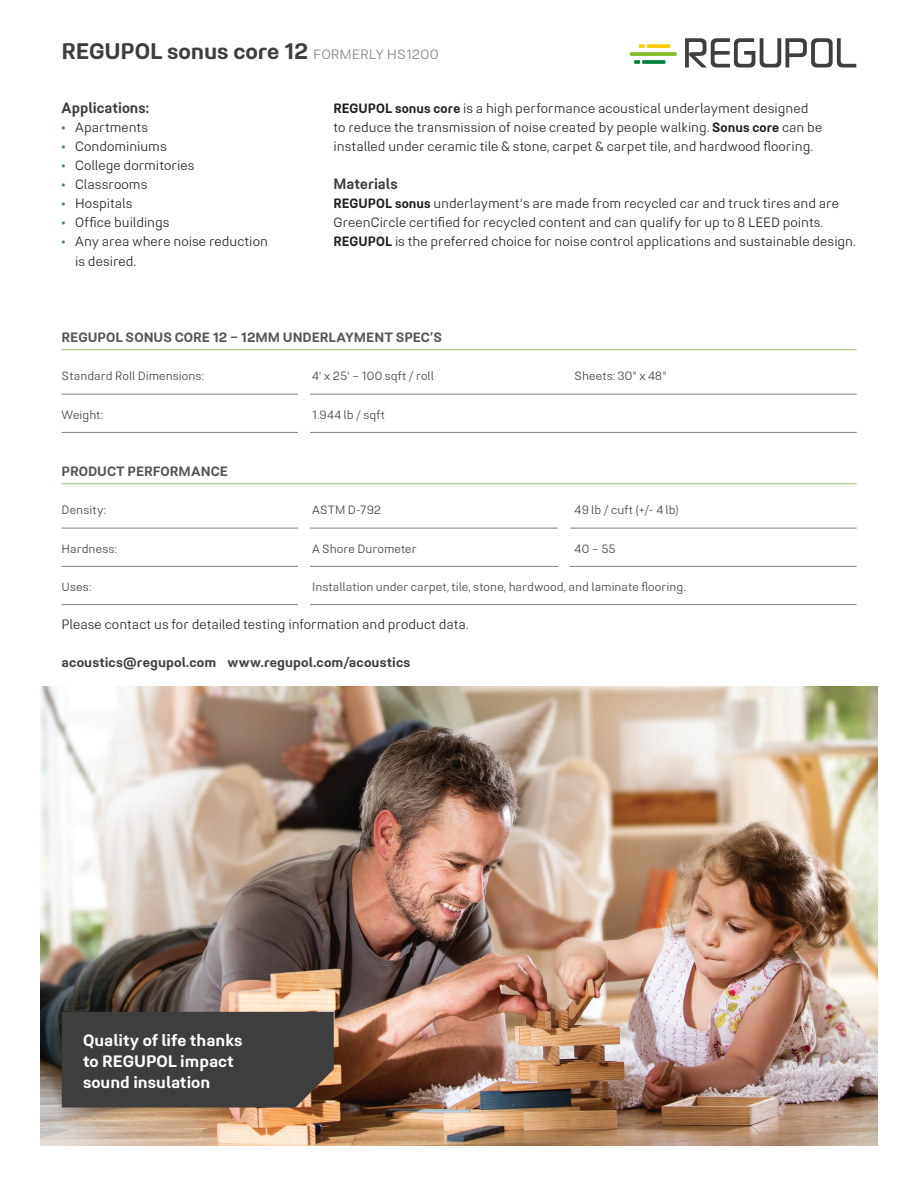
<style>
.page{position:relative;width:918px;height:1188px;background:#fff}
.page>*{position:absolute;margin:0;border:0;box-sizing:border-box;transform-origin:0 0}
.Sheet-title{font:700 22.5px "Midpoint Pro";letter-spacing:-.005em;color:#3e3e3f}
.t1{font:700 16.5px/21px "Midpoint Pro";color:#fff}
._01-Subhead_Span{font:700 15px "Midpoint Pro";color:#3e3e3f;scale:.95 1}
._01-Paragraph{font:300 13.5px/19.2px "Midpoint Pro";color:#231f20;scale:.95 1}
._02-Headline-spec-90{font:700 13.5px "Midpoint Pro";color:#545557}
._01-Lead-Paragraph{font:700 13.5px "Midpoint Pro";letter-spacing:.005em;color:#3e3e3f}
._02-Paragraph-Spec-9{font:300 12px "Midpoint Pro";letter-spacing:.005em;color:#3e3e3f;scale:.95 1}
._02-Paragraph-Spec-9-2{font:300 12px "Midpoint Pro";letter-spacing:.025em;color:#3e3e3f;scale:.95 1}
.s1{font-weight:300;font-size:13.5px;color:#808285}
.s2{font-weight:700;color:#3d8e43}
.s3{font-weight:700}
</style>
<div class="page">
<hr style="left:62px;top:349px;width:795px;height:1px;background:#b4d299">
<hr style="left:62px;top:394px;width:795px;height:1px;background:#808285">
<hr style="left:62px;top:432px;width:795px;height:1px;background:#808285">
<hr style="left:62px;top:483px;width:795px;height:1px;background:#b4d299">
<hr style="left:62px;top:528px;width:795px;height:1px;background:#808285">
<hr style="left:62px;top:566px;width:795px;height:1px;background:#808285">
<hr style="left:62px;top:604px;width:795px;height:1px;background:#808285">
<div style="left:298px;top:361px;width:12px;height:77px;background:#fff"></div>
<div style="left:298px;top:525px;width:12px;height:85px;background:#fff"></div>
<div style="left:558px;top:507px;width:11px;height:65px;background:#fff"></div>
<img style="left:41px;top:687px;width:837px;height:459px">
<div style="left:62px;top:1012px;width:272px;height:96px;background:#3e3e3f"></div>
<svg style="left:685px;top:38px;width:171px;height:30px"></svg>
<svg style="left:630px;top:52px;width:47px;height:4px"></svg>
<svg style="left:642px;top:60px;width:23px;height:4px"></svg>
<svg style="left:634px;top:60px;width:6px;height:4px"></svg>
<svg style="left:647px;top:44px;width:23px;height:4px"></svg>
<svg style="left:639px;top:44px;width:6px;height:4px"></svg>
<p class="Sheet-title" style="left:62px;top:38px;width:379px">REGUPOL sonus core 12 <span class="s1">FORMERLY HS1200</span></p>
<p class="_01-Subhead_Span" style="left:62px;top:98px;width:94px">Applications:</p>
<p class="_01-Paragraph" style="left:62px;top:117px;width:93px"><span class="s2">•</span> Apartments</p>
<p class="_01-Paragraph" style="left:62px;top:136px;width:112px"><span class="s2">•</span> Condominiums</p>
<p class="_01-Paragraph" style="left:62px;top:156px;width:141px"><span class="s2">•</span> College dormitories</p>
<p class="_01-Paragraph" style="left:62px;top:175px;width:92px"><span class="s2">•</span> Classrooms</p>
<p class="_01-Paragraph" style="left:62px;top:194px;width:76px"><span class="s2">•</span> Hospitals</p>
<p class="_01-Paragraph" style="left:62px;top:213px;width:115px"><span class="s2">•</span> Office buildings</p>
<p class="_01-Paragraph" style="left:75px;top:232px;width:205px;text-indent:-14px"><span class="s2">•</span> Any area where noise reduction is desired.</p>
<p class="_01-Paragraph" style="left:334px;top:98px;width:516px"><span class="s3">REGUPOL sonus core</span> is a high performance acoustical underlayment designed to reduce the transmission of noise created by people walking. <span class="s3">Sonus core</span> can be installed under ceramic tile &amp; stone, carpet &amp; carpet tile, and hardwood flooring.</p>
<p class="_01-Subhead_Span" style="left:334px;top:175px;width:69px">Materials</p>
<p class="_01-Paragraph" style="left:334px;top:194px;width:551px"><span class="s3">REGUPOL sonus</span> underlayment's are made from recycled car and truck tires and are<br>GreenCircle certified for recycled content and can qualify for up to 8 LEED points.<br><span class="s3">REGUPOL</span> is the preferred choice for noise control applications and sustainable design.</p>
<p class="_02-Headline-spec-90" style="left:62px;top:329px;width:382px">REGUPOL SONUS CORE 12 – 12MM UNDERLAYMENT SPEC’S</p>
<p class="_02-Paragraph-Spec-9" style="left:62px;top:369px;width:151px">Standard Roll Dimensions:</p>
<p class="_02-Paragraph-Spec-9" style="left:312px;top:369px;width:130px">4' x 25' – 100 sqft / roll</p>
<p class="_02-Paragraph-Spec-9" style="left:575px;top:369px;width:98px">Sheets: 30" x 48"</p>
<p class="_02-Paragraph-Spec-9" style="left:62px;top:407px;width:45px">Weight:</p>
<p class="_02-Paragraph-Spec-9-2" style="left:312px;top:407px;width:78px">1.944 lb / sqft</p>
<p class="_02-Headline-spec-90" style="left:62px;top:463px;width:168px">PRODUCT PERFORMANCE</p>
<p class="_02-Paragraph-Spec-9" style="left:62px;top:503px;width:48px">Density:</p>
<p class="_02-Paragraph-Spec-9" style="left:312px;top:503px;width:74px">ASTM D-792</p>
<p class="_02-Paragraph-Spec-9" style="left:575px;top:503px;width:111px">49 lb / cuft (+/- 4 lb)</p>
<p class="_02-Paragraph-Spec-9" style="left:62px;top:541px;width:60px">Hardness:</p>
<p class="_02-Paragraph-Spec-9" style="left:312px;top:541px;width:112px">A Shore Durometer</p>
<p class="_02-Paragraph-Spec-9" style="left:575px;top:541px;width:45px">40 – 55</p>
<p class="_02-Paragraph-Spec-9" style="left:62px;top:579px;width:33px">Uses:</p>
<p class="_02-Paragraph-Spec-9" style="left:312px;top:579px;width:395px">Installation under carpet, tile, stone, hardwood, and laminate flooring.</p>
<p class="_01-Paragraph" style="left:62px;top:615px;width:430px">Please contact us for detailed testing information and product data.</p>
<p class="_01-Lead-Paragraph" style="left:62px;top:654px;width:350px">acoustics@regupol.com www.regupol.com/acoustics</p>
<p class="t1" style="left:83px;top:1030px;width:161px">Quality of life thanks to REGUPOL impact sound insulation</p>
</div>
